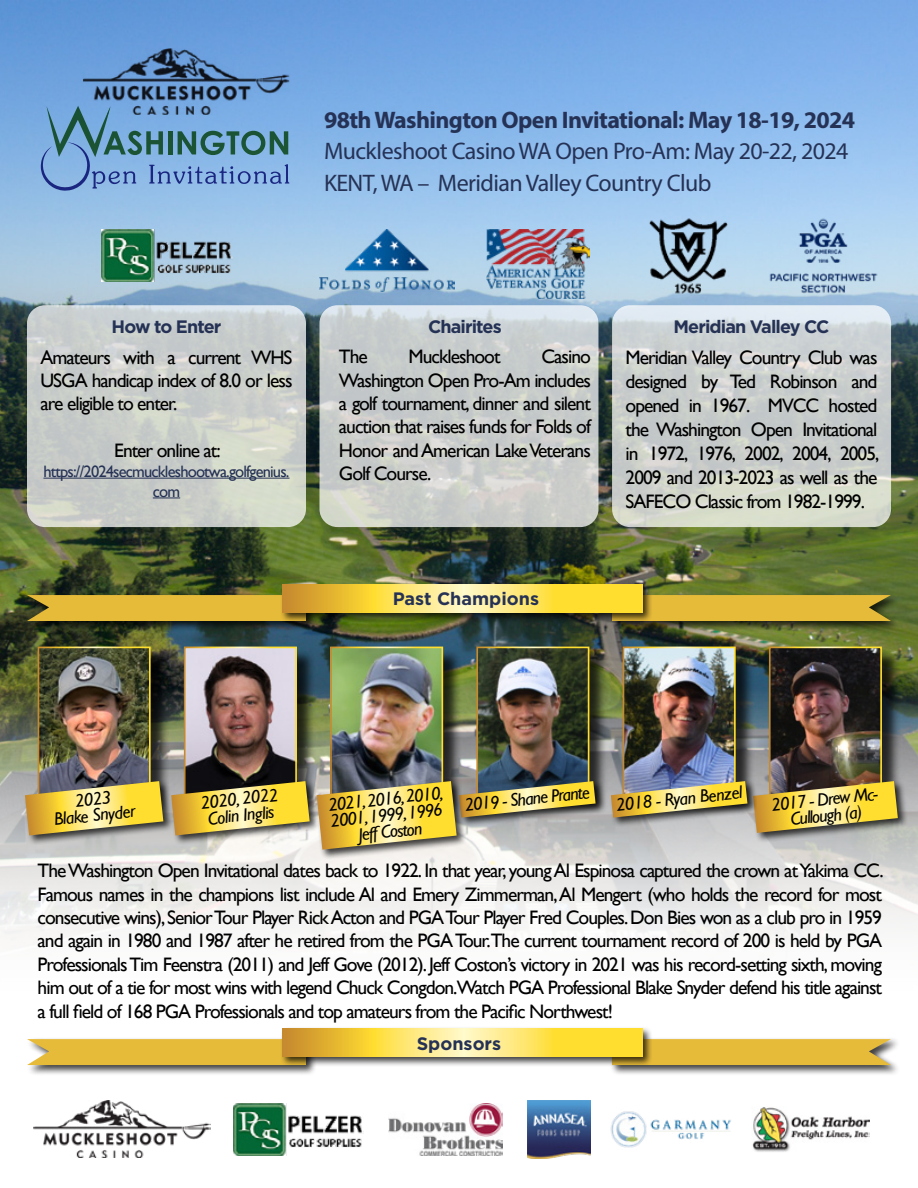
<style>
.page{position:relative;width:918px;height:1188px;background:#fff}
.page>*{position:absolute;margin:0;border:0;box-sizing:border-box;transform-origin:0 0}
.t1{font:24px/31.8px "Myriad Pro";letter-spacing:-.025em;color:#253255}
.t2{font:700 24px "Myriad Pro";letter-spacing:-.025em;color:#253255}
.t3{font:19.5px/23.4px "Gill Sans";letter-spacing:-.05em;color:#000;text-align:justify}
.t4{font:italic 18px/16.5px "Gill Sans";color:#000;text-align:center}
.t5{font:700 18px "Gotham";letter-spacing:-.05em;color:#253255}
.t6{font:700 18px "Gotham";color:#253255}
.t7{font:16.5px/19.8px "Gill Sans";letter-spacing:-.05em;color:#253255;text-align:center}
</style>
<div class="page">
<img style="left:0;top:0;width:918px;height:943px">
<svg style="left:612px;top:305px;width:279px;height:222px;background:#ced3d0"></svg>
<svg style="left:319px;top:305px;width:279px;height:222px;background:#cacecc"></svg>
<svg style="left:27px;top:305px;width:279px;height:222px;background:#cbcfcb"></svg>
<img style="left:640px;top:216px;width:97px;height:79px">
<img style="left:83px;top:48px;width:206px;height:58px">
<svg style="left:41px;top:106px;width:248px;height:85px;background:#709ec6"></svg>
<div style="left:26px;top:594px;width:290px;height:38px;background:#000;opacity:.75"></div>
<svg style="left:27px;top:595px;width:253px;height:26px;background:#deb438"></svg>
<div style="left:610px;top:594px;width:290px;height:38px;background:#000;opacity:.75"></div>
<div style="left:652px;top:595px;width:239px;height:26px;background:#e7bb3a"></div>
<div style="left:280px;top:583px;width:372px;height:40px;background:#000;opacity:.75"></div>
<svg style="left:282px;top:584px;width:360px;height:29px;background:#f7d859"></svg>
<img style="left:319px;top:229px;width:135px;height:62px">
<img style="left:752px;top:1107px;width:118px;height:45px">
<img style="left:33px;top:1101px;width:177px;height:57px">
<div style="left:479px;top:648px;width:129px;height:168px;background:#000;opacity:.75"></div>
<img style="left:479px;top:650px;width:107px;height:130px">
<div style="left:771px;top:648px;width:129px;height:168px;background:#000;opacity:.75"></div>
<img style="left:772px;top:650px;width:107px;height:130px">
<div style="left:625px;top:648px;width:129px;height:168px;background:#000;opacity:.75"></div>
<img style="left:626px;top:650px;width:107px;height:130px">
<div style="left:623px;top:647px;width:113px;height:150px;border:2px solid #fff"></div>
<div style="left:26px;top:1037px;width:290px;height:39px;background:#000;opacity:.75"></div>
<svg style="left:27px;top:1039px;width:253px;height:26px;background:#e7bd42"></svg>
<div style="left:610px;top:1037px;width:290px;height:39px;background:#000;opacity:.75"></div>
<svg style="left:652px;top:1039px;width:239px;height:26px;background:#e4ba3f"></svg>
<div style="left:280px;top:1027px;width:372px;height:40px;background:#000;opacity:.75"></div>
<svg style="left:282px;top:1028px;width:360px;height:29px;background:#f7d859"></svg>
<div style="left:457px;top:780px;width:148px;height:48px;background:#000;opacity:.75"></div>
<div style="left:751px;top:780px;width:157px;height:63px;background:#000;opacity:.75"></div>
<img style="left:753px;top:781px;width:145px;height:52px">
<div style="left:609px;top:780px;width:148px;height:48px;background:#000;opacity:.75"></div>
<svg style="left:611px;top:781px;width:136px;height:37px;background:#c5b46e"></svg>
<div style="left:186px;top:648px;width:129px;height:168px;background:#000;opacity:.75"></div>
<img style="left:187px;top:650px;width:107px;height:130px">
<div style="left:184px;top:647px;width:113px;height:150px;border:2px solid #fff"></div>
<div style="left:169px;top:780px;width:151px;height:66px;background:#000;opacity:.75"></div>
<svg style="left:173px;top:781px;width:137px;height:55px;background:#cdb75a"></svg>
<div style="left:332px;top:648px;width:130px;height:168px;background:#000;opacity:.75"></div>
<img style="left:333px;top:650px;width:107px;height:130px">
<div style="left:314px;top:780px;width:152px;height:80px;background:#000;opacity:.75"></div>
<svg style="left:317px;top:781px;width:279px;height:69px;background:#caba76"></svg>
<img style="left:486px;top:229px;width:103px;height:70px">
<img style="left:388px;top:1103px;width:114px;height:52px">
<img style="left:527px;top:1101px;width:64px;height:57px">
<img style="left:610px;top:1111px;width:121px;height:37px">
<div style="left:40px;top:648px;width:129px;height:168px;background:#000;opacity:.75"></div>
<img style="left:41px;top:650px;width:107px;height:130px">
<div style="left:23px;top:780px;width:150px;height:66px;background:#000;opacity:.75"></div>
<svg style="left:25px;top:781px;width:138px;height:55px;background:#d1bb61"></svg>
<img style="left:757px;top:207px;width:134px;height:97px">
<img style="left:102px;top:229px;width:130px;height:53px">
<img style="left:233px;top:1103px;width:131px;height:53px">
<hr style="left:43px;top:478px;width:247px;height:1px;background:#253255">
<svg style="left:153px;top:498px;width:27px;height:1px"></svg>
<p class="t2" style="left:324px;top:104px;width:533px">98th Washington Open Invitational: May 18-19, 2024</p>
<p class="t1" style="left:324px;top:135px;width:526px">Muckleshoot Casino WA Open Pro-Am: May 20-22, 2024<br>KENT, WA – Meridian Valley Country Club</p>
<p class="t5" style="left:112px;top:315px;width:111px">How to Enter</p>
<p class="t3" style="left:40px;top:346px;width:254px">Amateurs with a current WHS USGA handicap index of 8.0 or less are eligible to enter.</p>
<p class="t3" style="left:114px;top:439px;width:108px">Enter online at:</p>
<p class="t7" style="left:43px;top:462px;width:248px">https://2024secmuckleshootwa.golfgenius. com</p>
<p class="t5" style="left:428px;top:315px;width:75px">Chairites</p>
<p class="t3" style="left:339px;top:345px;width:253px;text-indent:202px">Casino Washington Open Pro-Am includes a golf tournament, dinner and silent auction that raises funds for Folds of Honor and American Lake Veterans Golf Course.</p>
<p class="t3" style="left:339px;top:345px;width:30px">The</p>
<p class="t3" style="left:409px;top:345px;width:94px">Muckleshoot</p>
<p class="t6" style="left:393px;top:587px;width:148px">Past Champions</p>
<p class="t5" style="left:674px;top:315px;width:157px">Meridian Valley CC</p>
<p class="t3" style="left:626px;top:345px;width:255px;line-height:24px">Meridian Valley Country Club was designed by Ted Robinson and opened in 1967. MVCC hosted the Washington Open Invitational in 1972, 1976, 2002, 2004, 2005, 2009 and 2013-2023 as well as the SAFECO Classic from 1982-1999.</p>
<p class="t4" style="left:52px;top:795px;width:83px;rotate:-6deg">2023<br>Blake Snyder</p>
<p class="t4" style="left:200px;top:795px;width:79px;rotate:-6deg">2020, 2022</p>
<p class="t4" style="left:615px;top:797px;width:128px;rotate:-6deg">2018 - Ryan Benzel</p>
<p class="t4" style="left:328px;top:797px;width:117px;rotate:-6deg">2021, 2016, 2010,<br>2001, 1999, 1996<br>Jeff Coston</p>
<p class="t4" style="left:464px;top:797px;width:127px;rotate:-6deg">2019 - Shane Prante</p>
<p class="t4" style="left:771px;top:797px;width:108px;rotate:-6deg">2017 - Drew Mc-<br>Cullough (a)</p>
<p class="t4" style="left:207px;top:811px;width:68px;rotate:-6deg">Colin Inglis</p>
<p class="t3" style="left:38px;top:859px;width:848px">The Washington Open Invitational dates back to 1922. In that year, young Al Espinosa captured the crown at Yakima CC.<br>Famous names in the champions list include Al and Emery Zimmerman, Al Mengert (who holds the record for most consecutive wins), Senior Tour Player Rick Acton and PGA Tour Player Fred Couples. Don Bies won as a club pro in 1959 and again in 1980 and 1987 after he retired from the PGA Tour.The current tournament record of 200 is held by PGA Professionals Tim Feenstra (2011) and Jeff Gove (2012). Jeff Coston’s victory in 2021 was his record-setting sixth, moving him out of a tie for most wins with legend Chuck Congdon.Watch PGA Professional Blake Snyder defend his title against a full field of 168 PGA Professionals and top amateurs from the Pacific Northwest!</p>
<p class="t6" style="left:417px;top:1032px;width:86px">Sponsors</p>
</div>
